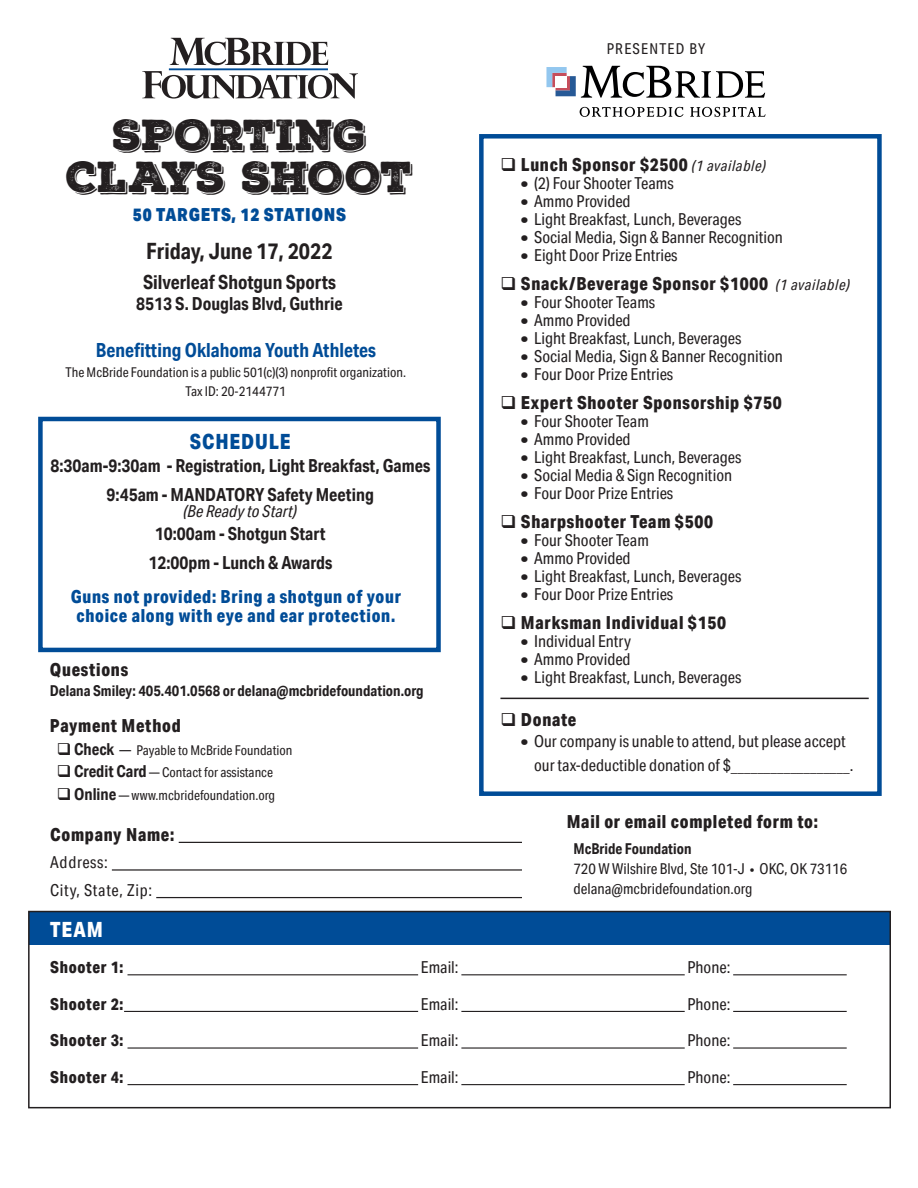
<style>
.page{position:relative;width:918px;height:1188px;background:#fff}
.page>*{position:absolute;margin:0;border:0;box-sizing:border-box;transform-origin:0 0}
.t1{font:42px/41.4px "Nexa Rust Slab Black Shadow 01";letter-spacing:-.01em;color:#231f20;text-align:center}
.t2{font:700 22.5px "Aktiv Grotesk Cd";color:#231f20}
.t3{font:800 21px "Aktiv Grotesk Cd";letter-spacing:.04em;color:#004c97}
.t4{font:800 21px "Aktiv Grotesk Cd";color:#fff}
.t5{font:700 19.5px "Aktiv Grotesk Cd";color:#004c97}
.t6{font:700 19.5px "Aktiv Grotesk Cd";color:#231f20}
.t7{font:800 18px "Aktiv Grotesk Cd";letter-spacing:.04em;color:#231f20}
.t8{font:700 18px "Aktiv Grotesk Cd";color:#231f20}
.t9{font:800 18px/18.6px "Aktiv Grotesk Cd";letter-spacing:.04em;color:#004c97;text-align:center}
.t10{font:900 18px "Aktiv Grotesk Cd";letter-spacing:.04em;color:#004c97}
.t11{font:16.5px/24px "Aktiv Grotesk Cd";color:#231f20}
.t12{font:800 16.5px "Aktiv Grotesk Cd";letter-spacing:.04em;color:#231f20}
.t13{font:16.5px "Aktiv Grotesk Cd";letter-spacing:.04em;color:#231f20}
.t14{font:italic 16.5px "Aktiv Grotesk Cd";color:#231f20}
.t15{font:700 15px "Aktiv Grotesk Cd";color:#231f20}
.t16{font:15px "Aktiv Grotesk Cd";color:#231f20}
.t17{font:15px "Aktiv Grotesk Cd";letter-spacing:.08em;color:#231f20}
.t18{font:13.5px/19.2px "Aktiv Grotesk Cd";color:#231f20;text-align:center}
.s1{font-weight:700;font-size:16.5px}
.s2{font-size:15px}
.s3{font-weight:400;font-style:italic;font-size:15px}
.s4{font-family:"Aktiv Grotesk Ex";font-weight:900}
.s5{font-family:"Myriad Pro";font-weight:600}
</style>
<div class="page">
<div style="left:479px;top:134px;width:403px;height:662px;border:4px solid #004c97"></div>
<div style="left:38px;top:417px;width:403px;height:235px;border:4px solid #004c97"></div>
<div style="left:29px;top:912px;width:861px;height:33px;background:#004c97"></div>
<svg style="left:142px;top:71px;width:216px;height:28px"></svg>
<svg style="left:170px;top:38px;width:158px;height:27px"></svg>
<hr style="left:169px;top:68px;width:159px;height:2px;background:#004c97">
<svg style="left:580px;top:107px;width:103px;height:10px"></svg>
<svg style="left:690px;top:107px;width:76px;height:10px"></svg>
<svg style="left:546px;top:66px;width:219px;height:32px"></svg>
<div style="left:556px;top:76px;width:11px;height:11px;background:#fff"></div>
<hr style="left:179px;top:842px;width:343px;height:1px;background:#231f20">
<hr style="left:112px;top:869px;width:410px;height:2px;background:#231f20">
<hr style="left:156px;top:897px;width:366px;height:1px;background:#231f20">
<hr style="left:128px;top:974px;width:290px;height:1px;background:#231f20">
<hr style="left:461px;top:974px;width:224px;height:1px;background:#231f20">
<hr style="left:733px;top:974px;width:114px;height:1px;background:#231f20">
<hr style="left:124px;top:1011px;width:294px;height:1px;background:#231f20">
<hr style="left:461px;top:1011px;width:224px;height:1px;background:#231f20">
<hr style="left:733px;top:1011px;width:114px;height:1px;background:#231f20">
<hr style="left:128px;top:1047px;width:290px;height:2px;background:#231f20">
<hr style="left:461px;top:1047px;width:224px;height:2px;background:#231f20">
<hr style="left:733px;top:1047px;width:114px;height:2px;background:#231f20">
<hr style="left:128px;top:1084px;width:290px;height:1px;background:#231f20">
<hr style="left:461px;top:1084px;width:224px;height:1px;background:#231f20">
<hr style="left:733px;top:1084px;width:114px;height:1px;background:#231f20">
<div style="left:28px;top:911px;width:863px;height:197px;border:2px solid #231f20"></div>
<hr style="left:500px;top:698px;width:369px;height:1px;background:#231f20">
<p class="t1" style="left:66px;top:116px;width:348px">SPORTING<br>CLAYS SHOOT</p>
<p class="t10" style="left:133px;top:203px;width:215px">50 TARGETS, 12 STATIONS</p>
<p class="t2" style="left:146px;top:238px;width:188px">Friday, June 17, 2022</p>
<p class="t6" style="left:143px;top:270px;width:194px">Silverleaf Shotgun Sports</p>
<p class="t8" style="left:136px;top:293px;width:208px">8513 S. Douglas Blvd, Guthrie</p>
<p class="t5" style="left:96px;top:339px;width:281px">Benefitting Oklahoma Youth Athletes</p>
<p class="t18" style="left:66px;top:362px;width:342px">The McBride Foundation is a public 501(c)(3) nonprofit organization.<br>Tax ID: 20-2144771</p>
<p class="t3" style="left:190px;top:428px;width:102px">SCHEDULE</p>
<p class="t8" style="left:50px;top:454px;width:381px">8:30am-9:30am - Registration, Light Breakfast, Games</p>
<p class="t8" style="left:107px;top:483px;width:269px">9:45am - MANDATORY Safety Meeting</p>
<p class="t14" style="left:184px;top:502px;width:115px">(Be Ready to Start)</p>
<p class="t8" style="left:155px;top:523px;width:173px">10:00am - Shotgun Start</p>
<p class="t8" style="left:148px;top:551px;width:185px">12:00pm - Lunch &amp; Awards</p>
<p class="t9" style="left:71px;top:587px;width:332px">Guns not provided: Bring a shotgun of your choice along with eye and ear protection.</p>
<p class="t7" style="left:50px;top:658px;width:80px">Questions</p>
<p class="t15" style="left:50px;top:681px;width:375px">Delana Smiley: 405.401.0568 or delana@mcbridefoundation.org</p>
<p class="t7" style="left:50px;top:714px;width:132px">Payment Method</p>
<p class="t18" style="left:57px;top:740px;width:237px">❑ <span class="s1">Check</span> <span class="s2">—</span> Payable to McBride Foundation</p>
<p class="t18" style="left:57px;top:763px;width:218px">❑ <span class="s1">Credit Card</span> — Contact for assistance</p>
<p class="t18" style="left:57px;top:786px;width:220px">❑ <span class="s1">Online</span> — www.mcbridefoundation.org</p>
<p class="t17" style="left:607px;top:40px;width:100px">PRESENTED BY</p>
<p class="t7" style="left:500px;top:153px;width:267px">❑ Lunch Sponsor $2500 <span class="s3">(1 available)</span></p>
<p class="t11" style="left:521px;top:171px;width:154px"><span class="s4">•</span> (2) Four Shooter Teams</p>
<p class="t11" style="left:521px;top:189px;width:111px"><span class="s4">•</span> Ammo Provided</p>
<p class="t11" style="left:521px;top:207px;width:222px"><span class="s4">•</span> Light Breakfast, Lunch, Beverages</p>
<p class="t11" style="left:521px;top:225px;width:264px"><span class="s4">•</span> Social Media, Sign &amp; Banner Recognition</p>
<p class="t11" style="left:521px;top:243px;width:158px"><span class="s4">•</span> Eight Door Prize Entries</p>
<p class="t7" style="left:500px;top:272px;width:351px">❑ Snack/Beverage Sponsor $1000 <span class="s3">(1 available)</span></p>
<p class="t11" style="left:521px;top:290px;width:136px"><span class="s4">•</span> Four Shooter Teams</p>
<p class="t11" style="left:521px;top:308px;width:111px"><span class="s4">•</span> Ammo Provided</p>
<p class="t11" style="left:521px;top:326px;width:222px"><span class="s4">•</span> Light Breakfast, Lunch, Beverages</p>
<p class="t11" style="left:521px;top:344px;width:264px"><span class="s4">•</span> Social Media, Sign &amp; Banner Recognition</p>
<p class="t11" style="left:521px;top:362px;width:154px"><span class="s4">•</span> Four Door Prize Entries</p>
<p class="t7" style="left:500px;top:391px;width:283px">❑ Expert Shooter Sponsorship $750</p>
<p class="t11" style="left:521px;top:409px;width:130px"><span class="s4">•</span> Four Shooter Team</p>
<p class="t11" style="left:521px;top:427px;width:111px"><span class="s4">•</span> Ammo Provided</p>
<p class="t11" style="left:521px;top:445px;width:222px"><span class="s4">•</span> Light Breakfast, Lunch, Beverages</p>
<p class="t11" style="left:521px;top:463px;width:213px"><span class="s4">•</span> Social Media &amp; Sign Recognition</p>
<p class="t11" style="left:521px;top:481px;width:154px"><span class="s4">•</span> Four Door Prize Entries</p>
<p class="t7" style="left:500px;top:510px;width:214px">❑ Sharpshooter Team $500</p>
<p class="t11" style="left:521px;top:528px;width:130px"><span class="s4">•</span> Four Shooter Team</p>
<p class="t11" style="left:521px;top:546px;width:111px"><span class="s4">•</span> Ammo Provided</p>
<p class="t11" style="left:521px;top:564px;width:222px"><span class="s4">•</span> Light Breakfast, Lunch, Beverages</p>
<p class="t11" style="left:521px;top:582px;width:154px"><span class="s4">•</span> Four Door Prize Entries</p>
<p class="t7" style="left:500px;top:611px;width:227px">❑ Marksman Individual $150</p>
<p class="t11" style="left:521px;top:629px;width:112px"><span class="s4">•</span> Individual Entry</p>
<p class="t11" style="left:521px;top:647px;width:111px"><span class="s4">•</span> Ammo Provided</p>
<p class="t11" style="left:521px;top:665px;width:222px"><span class="s4">•</span> Light Breakfast, Lunch, Beverages</p>
<p class="t7" style="left:500px;top:708px;width:77px">❑ Donate</p>
<p class="t11" style="left:534px;top:729px;width:321px;text-indent:-14px"><span class="s4">•</span> Our company is unable to attend, but please accept our tax-deductible donation of $__________________.</p>
<p class="t7" style="left:567px;top:811px;width:253px">Mail or email completed form to:</p>
<p class="t15" style="left:573px;top:840px;width:120px">McBride Foundation</p>
<p class="t16" style="left:573px;top:860px;width:275px">720 W Wilshire Blvd, Ste 101-J <span class="s5">•</span> OKC, OK 73116</p>
<p class="t16" style="left:573px;top:880px;width:181px">delana@mcbridefoundation.org</p>
<p class="t7" style="left:50px;top:823px;width:126px">Company Name:</p>
<p class="t13" style="left:50px;top:853px;width:59px">Address:</p>
<p class="t13" style="left:50px;top:880px;width:103px">City, State, Zip:</p>
<p class="t4" style="left:50px;top:916px;width:54px">TEAM</p>
<p class="t12" style="left:50px;top:957px;width:75px">Shooter 1:</p>
<p class="t11" style="left:421px;top:955px;width:39px">Email:</p>
<p class="t11" style="left:688px;top:955px;width:44px">Phone:</p>
<p class="t12" style="left:50px;top:994px;width:75px">Shooter 2:</p>
<p class="t11" style="left:421px;top:992px;width:39px">Email:</p>
<p class="t11" style="left:688px;top:992px;width:44px">Phone:</p>
<p class="t12" style="left:50px;top:1030px;width:75px">Shooter 3:</p>
<p class="t11" style="left:421px;top:1028px;width:39px">Email:</p>
<p class="t11" style="left:688px;top:1028px;width:44px">Phone:</p>
<p class="t12" style="left:50px;top:1067px;width:75px">Shooter 4:</p>
<p class="t11" style="left:421px;top:1065px;width:39px">Email:</p>
<p class="t11" style="left:688px;top:1065px;width:44px">Phone:</p>
</div>
